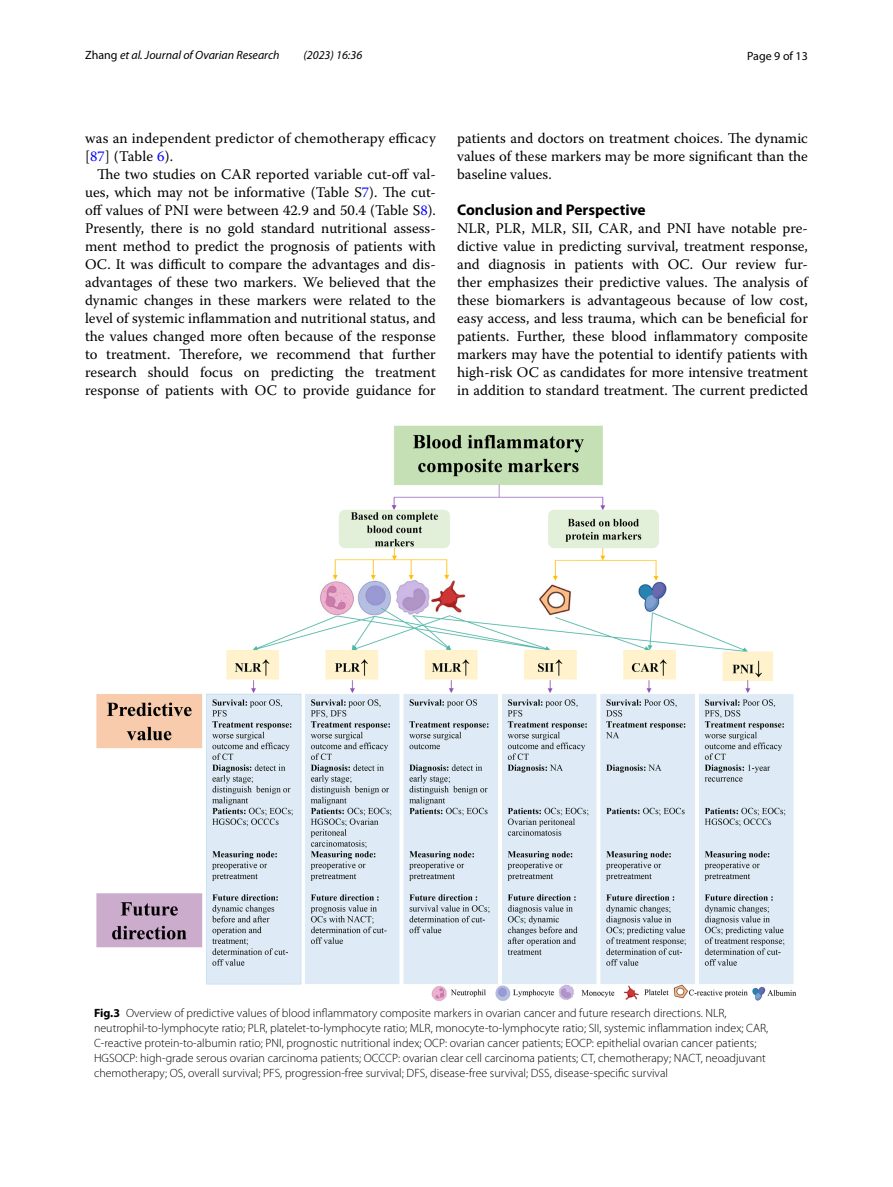
<style>
.page{position:relative;width:893px;height:1187px;background:#fff}
.page>*{position:absolute;margin:0;border:0;box-sizing:border-box;transform-origin:0 0}
.t1{font:700 15.45px "Myriad Pro";color:#000}
.t2{font:14.7px/18px "Warnock Pro";color:#000;text-align:justify}
.t3{font:300 12px/15px "Myriad Pro";color:#000}
.t4{font:italic 12px "Myriad Pro";color:#000}
.t5{font:12px "Myriad Pro";color:#000}
.s1{font-style:normal}
.s2{color:#00f}
.s3{font-weight:700}
</style>
<div class="page">
<img style="left:96px;top:426px;width:701px;height:575px">
<p class="t4" style="left:85px;top:48px;width:196px"><span class="s1">Zhang</span> et al. Journal of Ovarian Research</p>
<p class="t4" style="left:304px;top:48px;width:60px">(2023) 16:36</p>
<p class="t5" style="left:747px;top:48px;width:62px">Page 9 of 13</p>
<p class="t2" style="left:85px;top:128px;width:352px">was an independent predictor of chemotherapy efficacy [<span class="s2">87</span>] (Table <span class="s2">6</span>).</p>
<p class="t2" style="left:85px;top:164px;width:352px;text-indent:12px">The two studies on CAR reported variable cut-off val&shy;ues, which may not be informative (Table S<span class="s2">7</span>). The cut&shy;off values of PNI were between 42.9 and 50.4 (Table S<span class="s2">8</span>).<br>Presently, there is no gold standard nutritional assess&shy;ment method to predict the prognosis of patients with OC. It was difficult to compare the advantages and dis&shy;advantages of these two markers. We believed that the dynamic changes in these markers were related to the level of systemic inflammation and nutritional status, and the values changed more often because of the response to treatment. Therefore, we recommend that further research should focus on predicting the treatment response of patients with OC to provide guidance for</p>
<p class="t2" style="left:457px;top:128px;width:352px">patients and doctors on treatment choices. The dynamic values of these markers may be more significant than the baseline values.</p>
<p class="t1" style="left:457px;top:199px;width:190px">Conclusion and Perspective</p>
<p class="t2" style="left:457px;top:218px;width:352px">NLR, PLR, MLR, SII, CAR, and PNI have notable pre&shy;dictive value in predicting survival, treatment response, and diagnosis in patients with OC. Our review fur&shy;ther emphasizes their predictive values. The analysis of these biomarkers is advantageous because of low cost, easy access, and less trauma, which can be beneficial for patients. Further, these blood inflammatory composite markers may have the potential to identify patients with high-risk OC as candidates for more intensive treatment in addition to standard treatment. The current predicted</p>
<p class="t3" style="left:94px;top:1005px;width:676px"><span class="s3">Fig.3</span> Overview of predictive values of blood inflammatory composite markers in ovarian cancer and future research directions. NLR, neutrophil-to-lymphocyte ratio; PLR, platelet-to-lymphocyte ratio; MLR, monocyte-to-lymphocyte ratio; SII, systemic inflammation index; CAR, C-reactive protein-to-albumin ratio; PNI, prognostic nutritional index; OCP: ovarian cancer patients; EOCP: epithelial ovarian cancer patients; HGSOCP: high-grade serous ovarian carcinoma patients; OCCCP: ovarian clear cell carcinoma patients; CT, chemotherapy; NACT, neoadjuvant chemotherapy; OS, overall survival; PFS, progression-free survival; DFS, disease-free survival; DSS, disease-specific survival</p>
</div>
